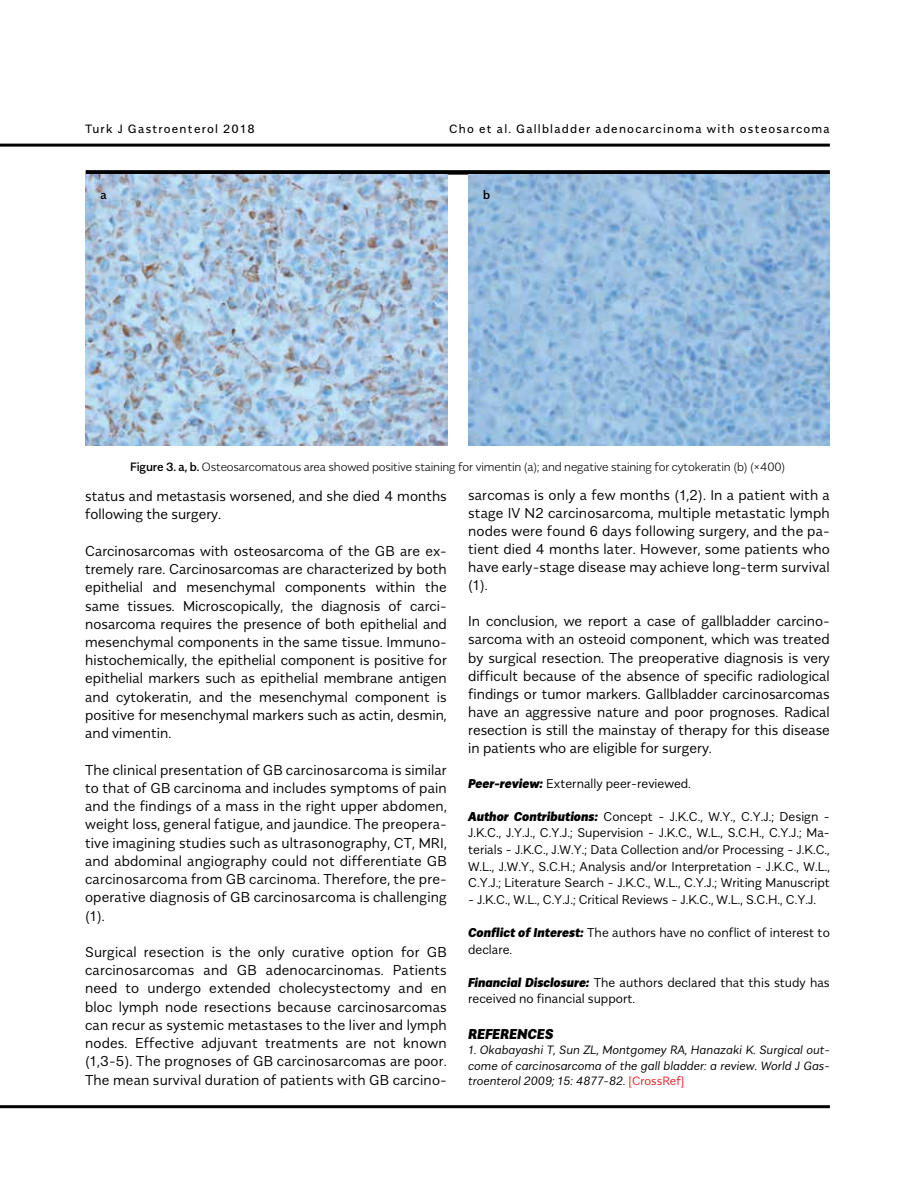
<style>
.page{position:relative;width:915px;height:1191px;background:#fff}
.page>*{position:absolute;margin:0;border:0;box-sizing:border-box;transform-origin:0 0}
.t1{font:300 14.25px/18.3px "Alergia Normal";color:#000;text-align:justify}
.t2{font:italic 900 14.25px "Alergia Normal";color:#000}
.t3{font:300 12.75px/16.5px "Alergia Normal";color:#000}
.t4{font:italic 300 12px/15px "Alergia Normal";color:#000;text-align:justify}
.t5{font:200 12px "Alergia Normal";letter-spacing:-.015em;color:#000}
.t6{font:12px "Alergia Normal";letter-spacing:.1em;color:#000}
.t7{font:500 12px "Alergia Normal";color:#000}
.s1{font-weight:500}
.s2{font-weight:900;font-style:italic}
.s3{font-style:normal;color:#ed1d24}
</style>
<div class="page">
<hr style="left:0;top:1105px;width:829px;height:3px;background:#000">
<hr style="left:0;top:144px;width:829px;height:3px;background:#000">
<div style="left:86px;top:170px;width:743px;height:5px;background:#000"></div>
<img style="left:86px;top:174px;width:361px;height:271px">
<img style="left:468px;top:174px;width:361px;height:271px">
<p class="t6" style="left:85px;top:119px;width:171px">Turk J Gastroenterol 2018</p>
<p class="t6" style="left:449px;top:119px;width:382px">Cho et al. Gallbladder adenocarcinoma with osteosarcoma</p>
<p class="t7" style="left:101px;top:185px;width:8px">a</p>
<p class="t7" style="left:483px;top:185px;width:9px">b</p>
<p class="t5" style="left:130px;top:458px;width:656px"><span class="s1">Figure 3. a, b.</span> Osteosarcomatous area showed positive staining for vimentin (a); and negative staining for cytokeratin (b) (×400)</p>
<p class="t1" style="left:85px;top:486px;width:363px">status and metastasis worsened, and she died 4 months following the surgery.</p>
<p class="t1" style="left:85px;top:540px;width:363px">Carcinosarcomas with osteosarcoma of the GB are ex&shy;tremely rare. Carcinosarcomas are characterized by both epithelial and mesenchymal components within the same tissues. Microscopically, the diagnosis of carci&shy;nosarcoma requires the presence of both epithelial and mesenchymal components in the same tissue. Immuno&shy;histochemically, the epithelial component is positive for epithelial markers such as epithelial membrane antigen and cytokeratin, and the mesenchymal component is positive for mesenchymal markers such as actin, desmin, and vimentin.</p>
<p class="t1" style="left:85px;top:759px;width:363px">The clinical presentation of GB carcinosarcoma is similar to that of GB carcinoma and includes symptoms of pain and the findings of a mass in the right upper abdomen, weight loss, general fatigue, and jaundice. The preopera&shy;tive imagining studies such as ultrasonography, CT, MRI, and abdominal angiography could not differentiate GB carcinosarcoma from GB carcinoma. Therefore, the pre&shy;operative diagnosis of GB carcinosarcoma is challenging (1).</p>
<p class="t1" style="left:85px;top:941px;width:363px">Surgical resection is the only curative option for GB carcinosarcomas and GB adenocarcinomas. Patients need to undergo extended cholecystectomy and en bloc lymph node resections because carcinosarcomas can recur as systemic metastases to the liver and lymph nodes. Effective adjuvant treatments are not known (1,3-5). The prognoses of GB carcinosarcomas are poor.<br>The mean survival duration of patients with GB carcino-</p>
<p class="t1" style="left:468px;top:484px;width:363px">sarcomas is only a few months (1,2). In a patient with a stage IV N2 carcinosarcoma, multiple metastatic lymph nodes were found 6 days following surgery, and the pa&shy;tient died 4 months later. However, some patients who have early-stage disease may achieve long-term survival (1).</p>
<p class="t1" style="left:468px;top:611px;width:363px">In conclusion, we report a case of gallbladder carcino&shy;sarcoma with an osteoid component, which was treated by surgical resection. The preoperative diagnosis is very difficult because of the absence of specific radiological findings or tumor markers. Gallbladder carcinosarcomas have an aggressive nature and poor prognoses. Radical resection is still the mainstay of therapy for this disease in patients who are eligible for surgery.</p>
<p class="t3" style="left:468px;top:774px;width:224px"><span class="s2">Peer-review:</span> Externally peer-reviewed.</p>
<p class="t3" style="left:468px;top:807px;width:363px;text-align:justify"><span class="s2">Author Contributions:</span> Concept - J.K.C., W.Y., C.Y.J.; Design - J.K.C., J.Y.J., C.Y.J.; Supervision - J.K.C., W.L., S.C.H., C.Y.J.; Ma&shy;terials - J.K.C., J.W.Y.; Data Collection and/or Processing - J.K.C., W.L., J.W.Y., S.C.H.; Analysis and/or Interpretation - J.K.C., W.L., C.Y.J.; Literature Search - J.K.C., W.L., C.Y.J.; Writing Manuscript</p>
<p class="t3" style="left:468px;top:890px;width:349px">- J.K.C., W.L., C.Y.J.; Critical Reviews - J.K.C., W.L., S.C.H., C.Y.J.</p>
<p class="t3" style="left:468px;top:923px;width:363px"><span class="s2">Conflict of Interest:</span> The authors have no conflict of interest to declare.</p>
<p class="t3" style="left:468px;top:973px;width:363px"><span class="s2">Financial Disclosure:</span> The authors declared that this study has received no financial support.</p>
<p class="t2" style="left:468px;top:1022px;width:87px">REFERENCES</p>
<p class="t4" style="left:468px;top:1041px;width:363px">1. Okabayashi T, Sun ZL, Montgomey RA, Hanazaki K. Surgical out&shy;come of carcinosarcoma of the gall bladder: a review. World J Gas&shy;troenterol 2009; 15: 4877-82. <span class="s3">[CrossRef]</span></p>
</div>
